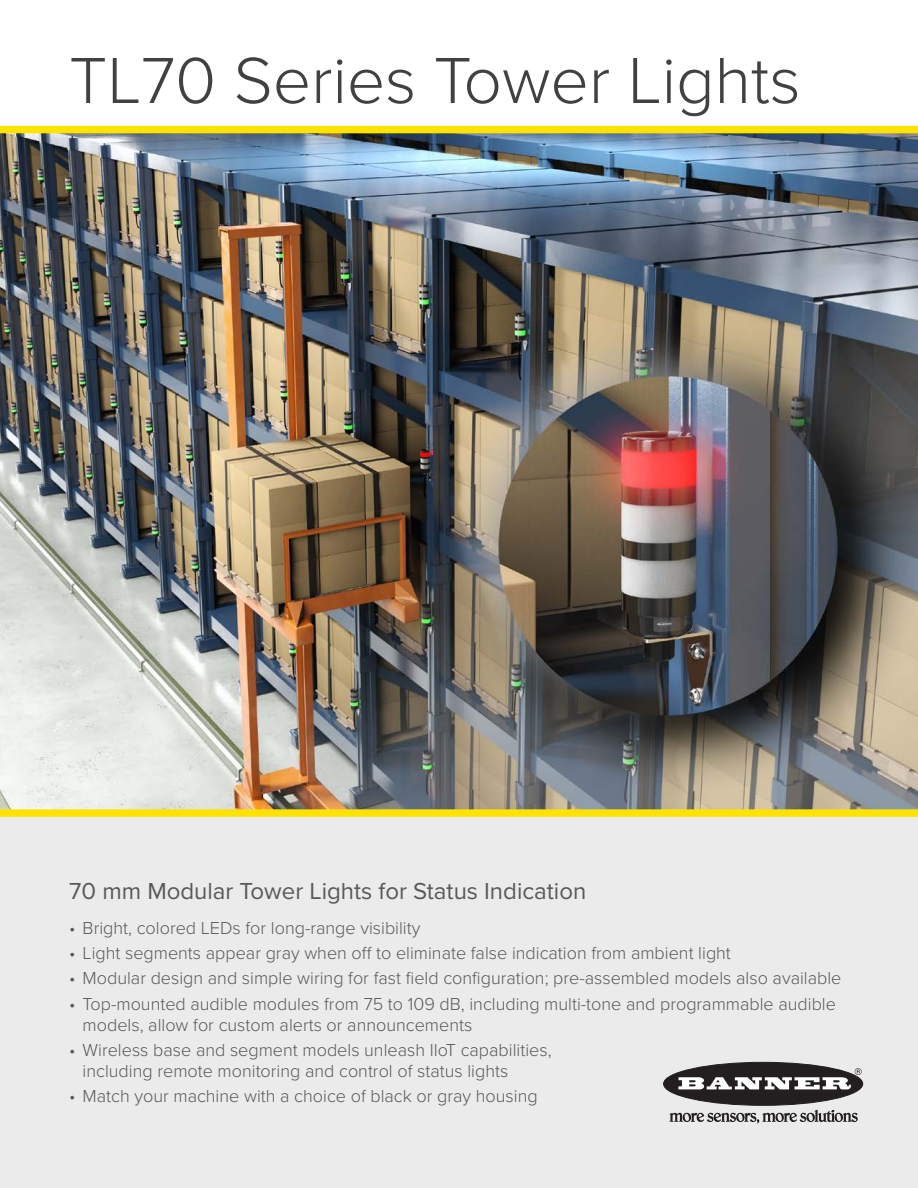
<style>
.page{position:relative;width:918px;height:1188px;background:#fff}
.page>*{position:absolute;margin:0;border:0;box-sizing:border-box;transform-origin:0 0}
.t1{font:300 67.5px "Proxima Nova";color:#414042}
.t2{font:24px "Proxima Nova";color:#58595b}
.t3{font:300 18px/21px "Proxima Nova";color:#58595b}
</style>
<div class="page">
<div style="left:0;top:133px;width:918px;height:1055px;background:#ebebec"></div>
<img style="left:0;top:133px;width:918px;height:676px">
<div style="left:664px;top:1062px;width:199px;height:43px;background:#231f20;border-radius:50%"></div>
<div style="left:663px;top:1062px;width:200px;height:44px;border:1px solid #231f20;border-radius:50%"></div>
<svg style="left:678px;top:1068px;width:184px;height:21px"></svg>
<svg style="left:670px;top:1110px;width:188px;height:13px"></svg>
<div style="left:0;top:809px;width:918px;height:8px;background:#ffe300"></div>
<div style="left:0;top:126px;width:918px;height:7px;background:#ffe300"></div>
<h1 class="t1" style="left:69px;top:30px;width:733px">TL70 Series Tower Lights</h1>
<h2 class="t2" style="left:69px;top:873px;width:519px">70 mm Modular Tower Lights for Status Indication</h2>
<p class="t3" style="left:69px;top:916px;width:353px">• Bright, colored LEDs for long-range visibility</p>
<p class="t3" style="left:69px;top:942px;width:663px">• Light segments appear gray when off to eliminate false indication from ambient light</p>
<p class="t3" style="left:69px;top:967px;width:774px">• Modular design and simple wiring for fast field configuration; pre-assembled models also available</p>
<p class="t3" style="left:83px;top:992px;width:755px;text-indent:-14px">• Top-mounted audible modules from 75 to 109 dB, including multi-tone and programmable audible models, allow for custom alerts or announcements</p>
<p class="t3" style="left:83px;top:1039px;width:471px;text-indent:-14px">• Wireless base and segment models unleash IIoT capabilities, including remote monitoring and control of status lights</p>
<p class="t3" style="left:69px;top:1085px;width:470px">• Match your machine with a choice of black or gray housing</p>
</div>
